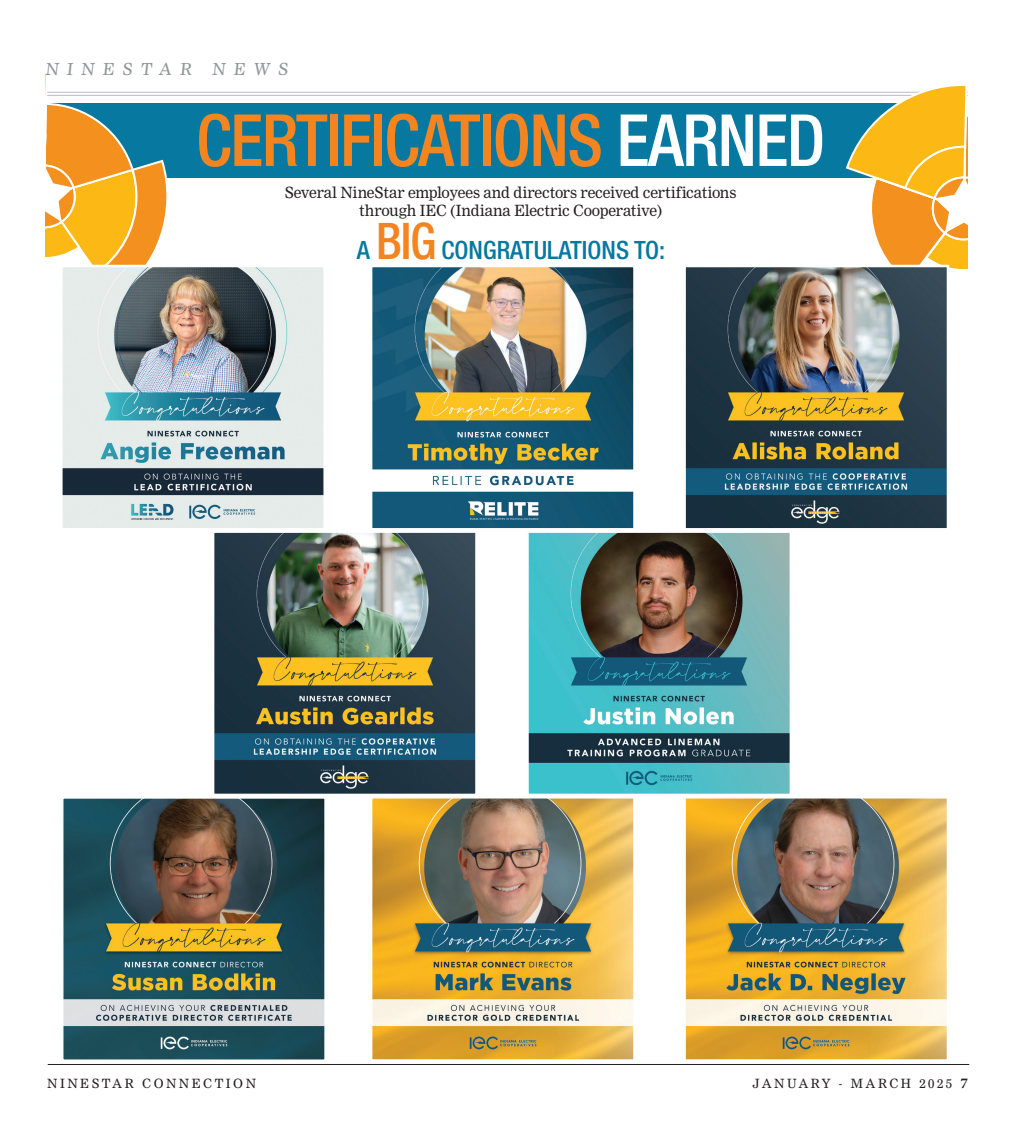
<style>
.page{position:relative;width:1013px;height:1136px;background:#fff}
.page>*{position:absolute;margin:0;border:0;box-sizing:border-box;transform-origin:0 0}
.t1{font:500 condensed 72px "Helvetica Neue";letter-spacing:-.02em;color:#f48420;scale:.95 1}
.t2{font:500 condensed 25.25px "Helvetica Neue";color:#0779a1}
.t3{font:16.25px "Nimrod";color:#939598}
.t4{font:15.12px/18.1px "Nimrod";letter-spacing:-.01em;color:#231f20;text-align:center}
.t5{font:12.5px "Nimrod";letter-spacing:.2em;color:#231f20}
.s1{color:#fff}
.s2{font-size:50.5px;color:#f48420}
.s3{font-family:"Minion Pro";font-weight:700;font-size:15px}
</style>
<div class="page">
<hr style="left:48px;top:1064px;width:921px;height:1px;background:#231f20">
<hr style="left:45px;top:92px;width:923px;height:1px;background:#bcbdc0">
<hr style="left:45px;top:95px;width:923px;height:1px;background:#bcbdc0">
<div style="left:50px;top:103px;width:905px;height:74px;background:#0779a1"></div>
<svg style="left:45px;top:74px;width:125px;height:189px"></svg>
<svg style="left:845px;top:85px;width:123px;height:185px"></svg>
<svg style="left:372px;top:267px;width:262px;height:262px;background:#6b837d"></svg>
<svg style="left:63px;top:798px;width:262px;height:262px;background:#52655c"></svg>
<img style="left:372px;top:798px;width:262px;height:262px">
<img style="left:62px;top:263px;width:262px;height:265px">
<img style="left:214px;top:532px;width:262px;height:262px">
<img style="left:685px;top:798px;width:262px;height:262px">
<svg style="left:528px;top:532px;width:262px;height:262px;background:#53898c"></svg>
<img style="left:685px;top:263px;width:265px;height:266px">
<p class="t3" style="left:45px;top:59px;width:246px">ninestar neWs</p>
<h1 class="t1" style="left:196px;top:97px;width:663px">CERTIFICATIONS <span class="s1">EARNED</span></h1>
<p class="t4" style="left:285px;top:184px;width:453px">several ninestar employees and directors received certifications through iec (indiana electric cooperative)</p>
<h2 class="t2" style="left:357px;top:235px;width:310px">A <span class="s2">BIG</span> CONGRATULATIONS TO:</h2>
<p class="t5" style="left:47px;top:1076px;width:210px">ninestar connection</p>
<p class="t5" style="left:752px;top:1075px;width:217px">January - March 2025 <span class="s3">7</span></p>
</div>
